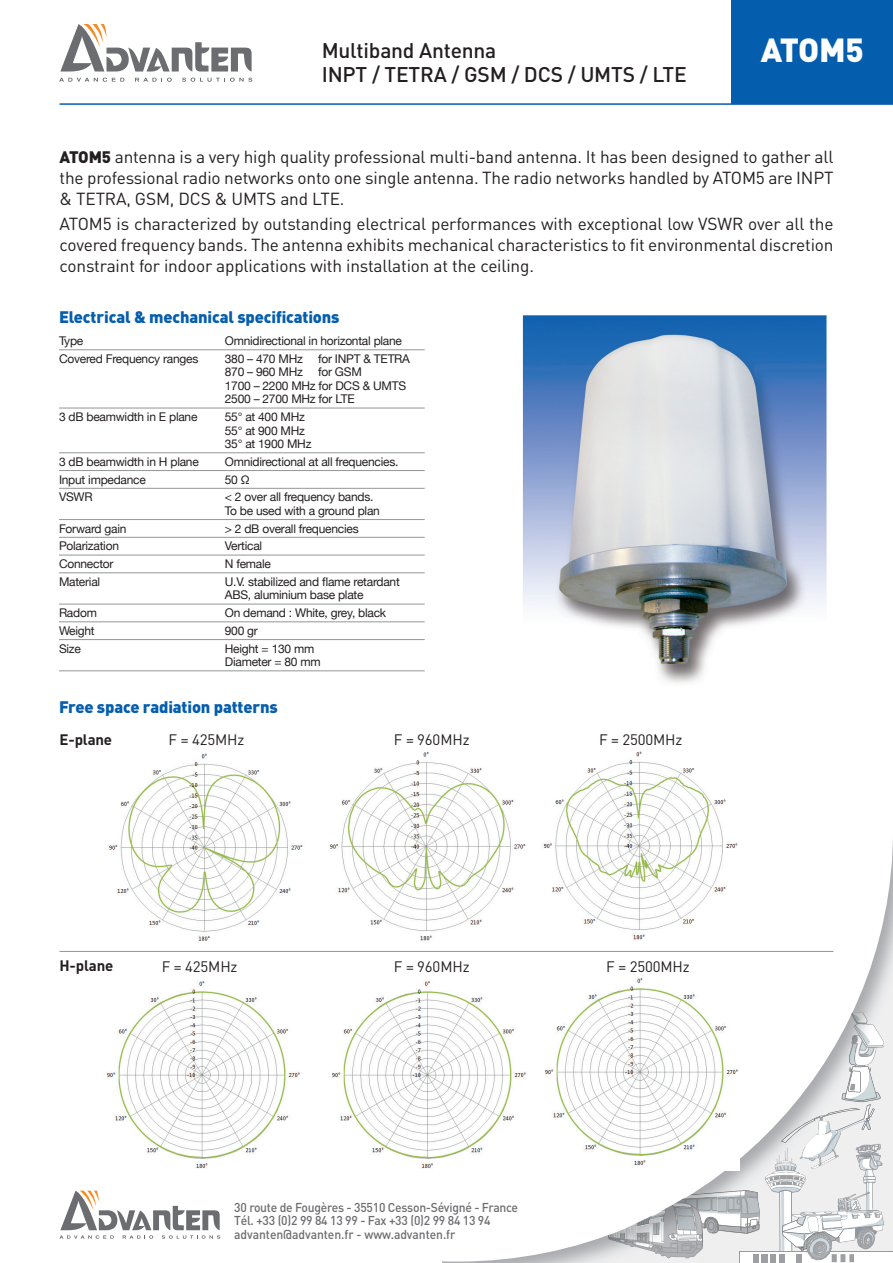
<style>
.page{position:relative;width:893px;height:1263px;background:#fff}
.page>*{position:absolute;margin:0;border:0;box-sizing:border-box;transform-origin:0 0}
.t1{font:900 33px "DIN";letter-spacing:-.02em;color:#fff}
.t2{font:500 21px "DIN";letter-spacing:-.01em;color:#231f20}
.t3{font:17.25px/21px "DIN";letter-spacing:-.01em;color:#231f20;text-align:justify}
.t4{font:900 16.5px "DIN";letter-spacing:-.01em;color:#045ead}
.t5{font:15px "DIN";letter-spacing:-.01em;color:#231f20}
.t6{font:700 15px "DIN";letter-spacing:-.01em;color:#231f20}
.t7{font:500 12.75px/13.5px "DIN";letter-spacing:-.02em;color:#6c6d70;scale:.95 1}
.t8{font:12px/13.5px "Helvetica Neue";letter-spacing:-.02em;color:#231f20}
.s1{font-weight:900;font-size:16.5px}
</style>
<div class="page">
<svg style="left:481px;top:842px;width:412px;height:419px"></svg>
<img style="left:850px;top:1012px;width:34px;height:78px">
<img style="left:805px;top:1115px;width:35px;height:41px">
<img style="left:765px;top:1146px;width:40px;height:47px">
<img style="left:849px;top:1144px;width:35px;height:105px">
<img style="left:629px;top:1196px;width:88px;height:62px">
<img style="left:717px;top:1191px;width:42px;height:27px">
<img style="left:609px;top:1224px;width:20px;height:21px">
<img style="left:522px;top:315px;width:305px;height:368px">
<div style="left:731px;top:0;width:162px;height:103px;background:#045ead"></div>
<hr style="left:60px;top:103px;width:833px;height:2px;background:#045ead">
<svg style="left:60px;top:24px;width:192px;height:48px"></svg>
<svg style="left:59px;top:78px;width:65px;height:4px"></svg>
<svg style="left:135px;top:78px;width:37px;height:4px"></svg>
<svg style="left:182px;top:78px;width:70px;height:4px"></svg>
<hr style="left:59px;top:349px;width:366px;height:1px;background:#939598">
<hr style="left:59px;top:408px;width:366px;height:1px;background:#939598">
<hr style="left:59px;top:452px;width:366px;height:1px;background:#939598">
<hr style="left:59px;top:470px;width:366px;height:1px;background:#939598">
<hr style="left:59px;top:488px;width:366px;height:1px;background:#939598">
<hr style="left:59px;top:519px;width:366px;height:1px;background:#939598">
<hr style="left:59px;top:537px;width:366px;height:1px;background:#939598">
<hr style="left:59px;top:555px;width:366px;height:1px;background:#939598">
<hr style="left:59px;top:572px;width:366px;height:1px;background:#939598">
<hr style="left:59px;top:604px;width:366px;height:1px;background:#939598">
<hr style="left:59px;top:621px;width:366px;height:1px;background:#939598">
<hr style="left:59px;top:639px;width:366px;height:1px;background:#939598">
<hr style="left:59px;top:670px;width:366px;height:1px;background:#939598">
<svg style="left:59px;top:1191px;width:161px;height:48px"></svg>
<img style="left:109px;top:753px;width:194px;height:188px">
<img style="left:329px;top:752px;width:198px;height:193px">
<img style="left:106px;top:981px;width:194px;height:187px">
<img style="left:332px;top:978px;width:195px;height:195px">
<img style="left:542px;top:751px;width:198px;height:192px">
<img style="left:542px;top:974px;width:198px;height:196px">
<hr style="left:60px;top:951px;width:773px;height:1px;background:#939598">
<p class="t2" style="left:322px;top:37px;width:176px">Multiband Antenna</p>
<p class="t2" style="left:322px;top:61px;width:366px">INPT / TETRA / GSM / DCS / UMTS / LTE</p>
<p class="t1" style="left:761px;top:28px;width:105px">ATOM5</p>
<p class="t3" style="left:60px;top:146px;width:775px"><span class="s1">ATOM5</span> antenna is a very high quality professional multi-band antenna. It has been designed to gather all the professional radio networks onto one single antenna. The radio networks handled by ATOM5 are INPT &amp; TETRA, GSM, DCS &amp; UMTS and LTE.</p>
<p class="t3" style="left:60px;top:213px;width:775px">ATOM5 is characterized by outstanding electrical performances with exceptional low VSWR over all the covered frequency bands. The antenna exhibits mechanical characteristics to fit environmental discretion constraint for indoor applications with installation at the ceiling.</p>
<p class="t4" style="left:59px;top:306px;width:282px">Electrical &amp; mechanical specifications</p>
<p class="t8" style="left:59px;top:335px;width:26px">Type</p>
<p class="t8" style="left:225px;top:335px;width:179px">Omnidirectional in horizontal plane</p>
<p class="t8" style="left:59px;top:353px;width:141px">Covered Frequency ranges</p>
<p class="t8" style="left:225px;top:353px;width:80px">380 – 470 MHz</p>
<p class="t8" style="left:318px;top:353px;width:93px">for INPT &amp; TETRA</p>
<p class="t8" style="left:225px;top:366px;width:80px">870 – 960 MHz</p>
<p class="t8" style="left:225px;top:366px;width:183px;text-indent:93px">for GSM<br>1700 – 2200 MHz for DCS &amp; UMTS<br>2500 – 2700 MHz for LTE</p>
<p class="t8" style="left:59px;top:411px;width:140px">3 dB beamwidth in E plane</p>
<p class="t8" style="left:225px;top:411px;width:88px">55° at 400 MHz<br>55° at 900 MHz<br>35° at 1900 MHz</p>
<p class="t8" style="left:59px;top:456px;width:141px">3 dB beamwidth in H plane</p>
<p class="t8" style="left:225px;top:456px;width:175px">Omnidirectional at all frequencies.</p>
<p class="t8" style="left:59px;top:473px;width:88px">Input impedance</p>
<p class="t8" style="left:225px;top:473px;width:26px">50 Ω</p>
<p class="t8" style="left:59px;top:491px;width:35px">VSWR</p>
<p class="t8" style="left:225px;top:491px;width:157px">&lt; 2 over all frequency bands.<br>To be used with a ground plan</p>
<p class="t8" style="left:59px;top:522px;width:69px">Forward gain</p>
<p class="t8" style="left:225px;top:522px;width:135px">&gt; 2 dB overall frequencies</p>
<p class="t8" style="left:59px;top:540px;width:62px">Polarization</p>
<p class="t8" style="left:225px;top:540px;width:39px">Vertical</p>
<p class="t8" style="left:59px;top:558px;width:56px">Connector</p>
<p class="t8" style="left:225px;top:558px;width:48px">N female</p>
<p class="t8" style="left:59px;top:576px;width:43px">Material</p>
<p class="t8" style="left:225px;top:576px;width:177px">U.V. stabilized and flame retardant<br>ABS, aluminium base plate</p>
<p class="t8" style="left:59px;top:607px;width:39px">Radom</p>
<p class="t8" style="left:225px;top:607px;width:163px">On demand : White, grey, black</p>
<p class="t8" style="left:59px;top:625px;width:37px">Weight</p>
<p class="t8" style="left:225px;top:625px;width:35px">900 gr</p>
<p class="t8" style="left:59px;top:642px;width:23px">Size</p>
<p class="t8" style="left:225px;top:642px;width:97px">Height = 130 mm<br>Diameter = 80 mm</p>
<p class="t4" style="left:59px;top:696px;width:220px">Free space radiation patterns</p>
<p class="t6" style="left:60px;top:730px;width:54px">E-plane</p>
<p class="t5" style="left:169px;top:730px;width:77px">F = 425MHz</p>
<p class="t5" style="left:394px;top:730px;width:77px">F = 960MHz</p>
<p class="t5" style="left:599px;top:730px;width:85px">F = 2500MHz</p>
<p class="t6" style="left:60px;top:956px;width:55px">H-plane</p>
<p class="t5" style="left:162px;top:957px;width:77px">F = 425MHz</p>
<p class="t5" style="left:394px;top:957px;width:77px">F = 960MHz</p>
<p class="t5" style="left:606px;top:957px;width:85px">F = 2500MHz</p>
<p class="t7" style="left:234px;top:1200px;width:300px">30 route de Fougères - 35510 Cesson-Sévigné - France<br>Tél. +33 (0)2 99 84 13 99 - Fax +33 (0)2 99 84 13 94 advanten@advanten.fr - www.advanten.fr</p>
</div>
